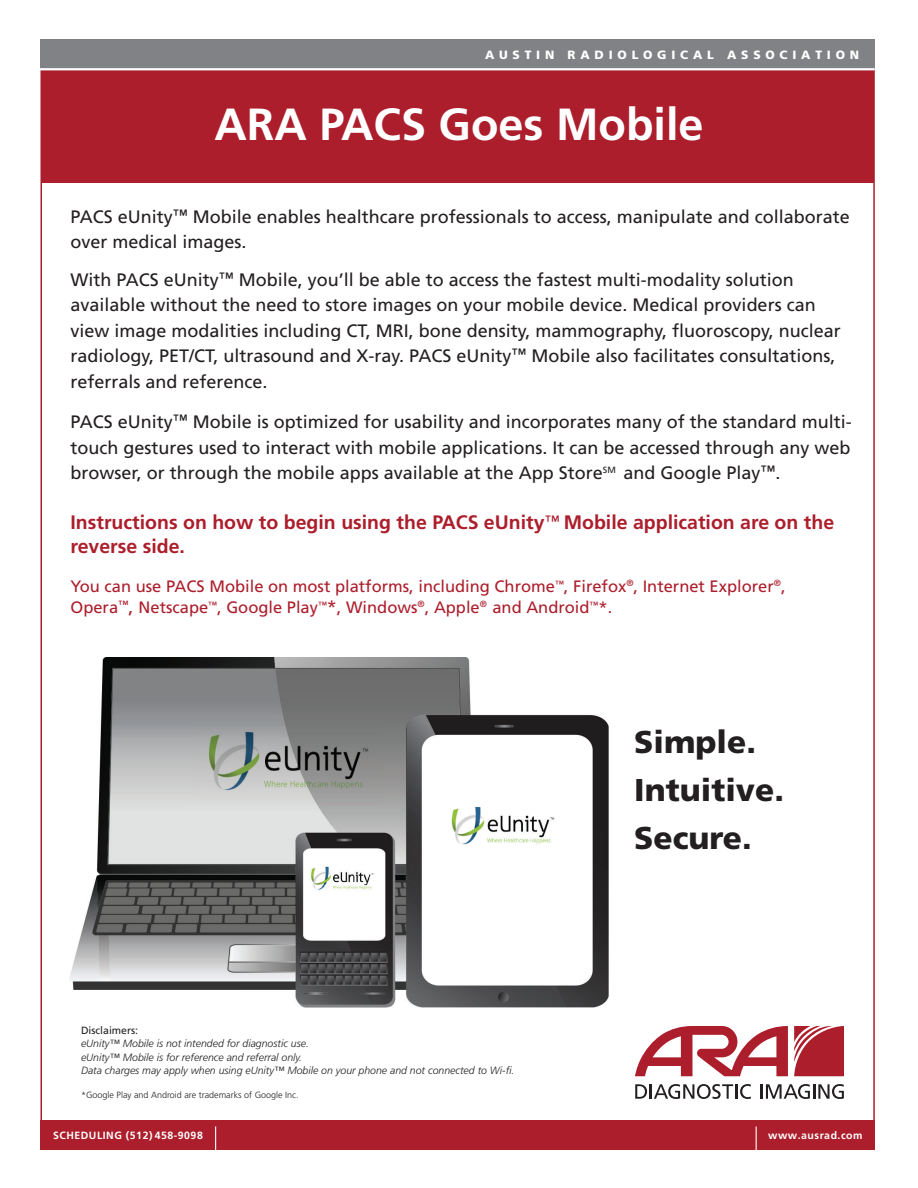
<style>
.page{position:relative;width:918px;height:1188px;background:#fff}
.page>*{position:absolute;margin:0;border:0;box-sizing:border-box;transform-origin:0 0}
.t1{font:700 45px "Frutiger LT Std";color:#fff}
.t2{font:900 31.5px/48px "Frutiger LT Std";color:#231f20}
.t3{font:700 19.5px/23.4px "Frutiger LT Std";color:#ac1e2c}
.t4{font:18px/25.5px "Frutiger LT Std";color:#231f20}
.t5{font:16.5px/21px "Frutiger LT Std";color:#ac1e2c}
.t6{font:900 12px "Frutiger LT Std";letter-spacing:.4em;color:#fff}
.t7{font:italic 300 10.5px/13.5px "Frutiger LT Std";color:#231f20}
.t8{font:700 10.5px "Frutiger LT Std";letter-spacing:.05em;color:#fff}
.t9{font:10.5px "Frutiger LT Std";color:#231f20}
.t10{font:300 9px "Frutiger LT Std";color:#231f20}
.s1{font-size:18px}
</style>
<div class="page">
<div style="left:41px;top:41px;width:833px;height:142px;background:#ac1e2c"></div>
<svg style="left:635px;top:1026px;width:153px;height:50px"></svg>
<svg style="left:635px;top:1084px;width:116px;height:15px"></svg>
<svg style="left:761px;top:1084px;width:83px;height:15px"></svg>
<svg style="left:794px;top:1026px;width:50px;height:50px;background:#b53945"></svg>
<div style="left:41px;top:1120px;width:834px;height:30px;background:#ac1e2c"></div>
<hr style="left:756px;top:1126px;width:1px;height:30px;background:#fff">
<hr style="left:215px;top:1126px;width:1px;height:30px;background:#fff">
<div style="left:41px;top:40px;width:834px;height:29px;background:#808285"></div>
<hr style="left:26px;top:68px;width:849px;height:2px;background:#fff">
<img style="left:69px;top:657px;width:539px;height:351px">
<p class="t6" style="left:485px;top:50px;width:376px">AUSTIN RADIOLOGICAL ASSOCIATION</p>
<h1 class="t1" style="left:214px;top:106px;width:491px">ARA PACS Goes Mobile</h1>
<p class="t4" style="left:70px;top:205px;width:781px">PACS eUnity<sup>™</sup> Mobile enables healthcare professionals to access, manipulate and collaborate over medical images.</p>
<p class="t4" style="left:70px;top:268px;width:772px">With PACS eUnity<sup>™</sup> Mobile, you’ll be able to access the fastest multi-modality solution available without the need to store images on your mobile device. Medical providers can view image modalities including CT, MRI, bone density, mammography, fluoroscopy, nuclear radiology, PET/CT, ultrasound and X-ray. PACS eUnity<sup>™</sup> Mobile also facilitates consultations, referrals and reference.</p>
<p class="t4" style="left:70px;top:410px;width:783px;text-align:justify">PACS eUnity<sup>™</sup> Mobile is optimized for usability and incorporates many of the standard multi&shy;touch gestures used to interact with mobile applications. It can be accessed through any web browser, or through the mobile apps available at the App Store<sup>SM</sup> and Google Play<sup>™</sup>.</p>
<p class="t3" style="left:70px;top:512px;width:765px">Instructions on how to begin using the PACS eUnity<sup>™</sup> Mobile application are on the reverse side.</p>
<p class="t5" style="left:71px;top:577px;width:717px">You can use PACS Mobile on most platforms, including Chrome<sup>™</sup>, Firefox<sup>®</sup>, Internet Explorer<sup>®</sup>,<br>Opera<sup>™</sup><span class="s1">,</span> Netscape<sup>™</sup>, Google Play<sup>™</sup><span class="s1">*</span>, Windows<sup>®</sup>, Apple<sup>®</sup> and Android<sup>™</sup>*.</p>
<p class="t9" style="left:81px;top:1026px;width:59px">Disclaimers:</p>
<p class="t7" style="left:81px;top:1038px;width:435px">eUnity™ Mobile is not intended for diagnostic use.<br>eUnity™ Mobile is for reference and referral only.<br>Data charges may apply when using eUnity™ Mobile on your phone and not connected to Wi-fi.</p>
<p class="t10" style="left:81px;top:1091px;width:219px">*Google Play and Android are trademarks of Google Inc.</p>
<h2 class="t2" style="left:634px;top:720px;width:151px">Simple.<br>Intuitive.<br>Secure.</h2>
<p class="t8" style="left:53px;top:1131px;width:151px">SCHEDULING (512) 458-9098</p>
<p class="t8" style="left:768px;top:1131px;width:96px">www.ausrad.com</p>
</div>
